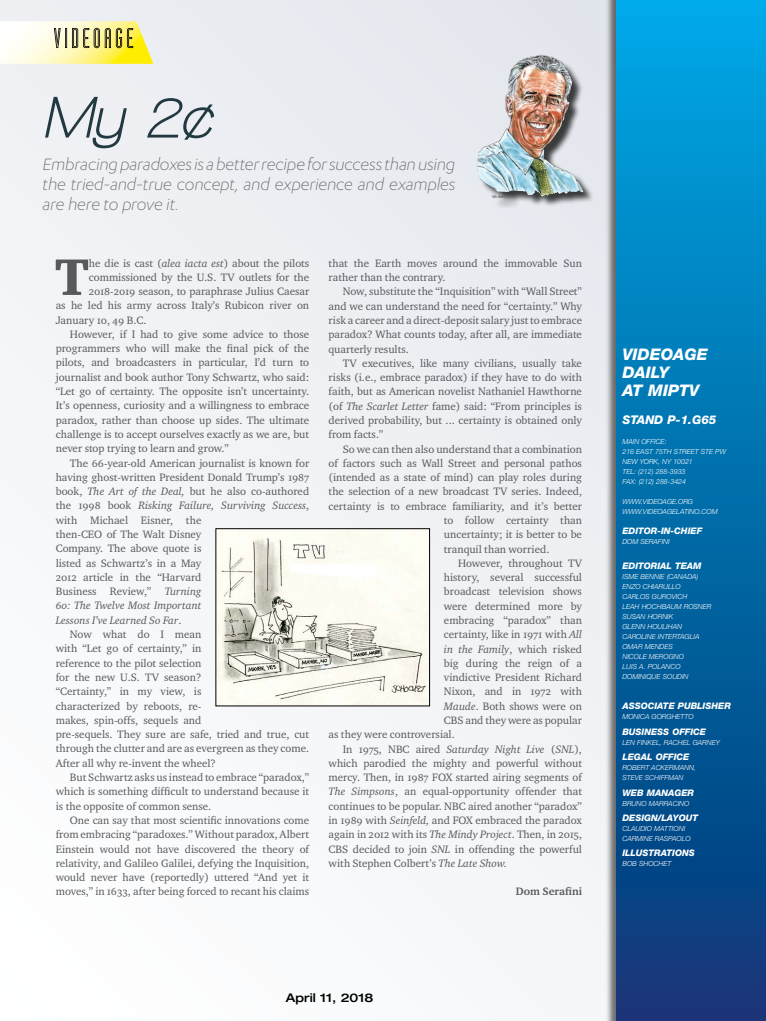
<style>
.page{position:relative;width:766px;height:1021px;background:#fff}
.page>*{position:absolute;margin:0;border:0;box-sizing:border-box;transform-origin:0 0}
.t1{font:italic 700 60px "Walkway";color:#223942}
.t2{font:52.7px "Charter ITC Blac OS";color:#58595b}
.t3{font:italic 300 19px/20px "Karbon";letter-spacing:-.01em;color:#58595b;text-align:justify}
.t4{font:italic 800 16px/18px "Helvetica Neue LT Std";color:#fff}
.t5{font:500 expanded 12px "Helvetica Neue LT Std";color:#000}
.t6{font:italic 800 12px "Helvetica Neue LT Std";color:#fff}
.t7{font:11px/14.3px "Charter ITC Regu OS";color:#58595b;text-align:justify}
.t8{font:11px/14.3px "Charter ITC Regu Ital OS";color:#58595b}
.t9{font:11px "Charter ITC Bold OS";color:#58595b}
.t10{font:italic 800 9px "Helvetica Neue LT Std";color:#fff}
.t11{font:italic 800 9px "Helvetica Neue LT Std";color:#fff}
.t12{font:italic 300 7px/10px "Helvetica Neue LT Std";color:#fff}
.t13{font:italic 300 7px "Helvetica Neue LT Std";color:#fff}
.s1{font-family:"Charter ITC Regu Ital OS"}
.s2{font-family:"Charter ITC Regu OS"}
.s3{font-style:inherit}
</style>
<div class="page">
<div style="left:0;top:0;width:762px;height:1020px;background:#f2f3f6"></div>
<div style="left:605px;top:0;width:160px;height:1020px;background:#000;opacity:.55"></div>
<svg style="left:616px;top:0;width:149px;height:1020px;background:#026dab"></svg>
<svg style="left:1px;top:21px;width:152px;height:43px"></svg>
<div style="left:479px;top:57px;width:115px;height:152px;background:#e4e8ed"></div>
<img style="left:474px;top:51px;width:114px;height:154px">
<img style="left:217px;top:530px;width:210px;height:174px">
<img style="left:0;top:0;width:1px;height:1020px">
<h1 class="t1" style="left:43px;top:85px;width:170px">My 2¢</h1>
<h3 class="t3" style="left:43px;top:154px;width:414px">Embracing paradoxes is a better recipe for success than using the tried-and-true concept, and experience and examples are here to prove it.</h3>
<h2 class="t2" style="left:55px;top:244px;width:35px">T</h2>
<p class="t7" style="left:89px;top:256px;width:222px">he die is cast (<span class="s1">alea iacta est</span>) about the pilots</p>
<p class="t7" style="left:89px;top:270px;width:222px">commissioned by the U.S. TV outlets for the</p>
<p class="t7" style="left:89px;top:284px;width:222px">2018-2019 season, to paraphrase Julius Caesar</p>
<p class="t7" style="left:56px;top:298px;width:255px">as he led his army across Italy’s Rubicon river on</p>
<p class="t7" style="left:56px;top:312px;width:92px">January 10, 49 B.C.</p>
<p class="t7" style="left:70px;top:326px;width:241px">However, if I had to give some advice to those</p>
<p class="t7" style="left:56px;top:341px;width:255px">programmers who will make the final pick of the</p>
<p class="t7" style="left:56px;top:355px;width:255px">pilots, and broadcasters in particular, I’d turn to</p>
<p class="t7" style="left:56px;top:369px;width:255px">journalist and book author Tony Schwartz, who said:</p>
<p class="t7" style="left:56px;top:384px;width:255px">“Let go of certainty. The opposite isn’t uncertainty.</p>
<p class="t7" style="left:56px;top:398px;width:255px">It’s openness, curiosity and a willingness to embrace</p>
<p class="t7" style="left:56px;top:412px;width:255px">paradox, rather than choose up sides. The ultimate</p>
<p class="t7" style="left:56px;top:427px;width:255px">challenge is to accept ourselves exactly as we are, but</p>
<p class="t7" style="left:56px;top:441px;width:175px">never stop trying to learn and grow.”</p>
<p class="t7" style="left:70px;top:455px;width:241px">The 66-year-old American journalist is known for</p>
<p class="t7" style="left:56px;top:469px;width:255px">having ghost-written President Donald Trump’s 1987</p>
<p class="t7" style="left:56px;top:484px;width:255px">book, <span class="s1">The Art of the Deal,</span> but he also co-authored</p>
<p class="t8" style="left:56px;top:498px;width:255px"><span class="s2">the 1998 book</span> Risking Failure, Surviving Success<span class="s2">,</span></p>
<p class="t7" style="left:56px;top:512px;width:147px">with Michael Eisner, the then-CEO of The Walt Disney Company. The above quote is listed as Schwartz’s in a May 2012 article in the “Harvard Business Review,” <span class="s1">Turning</span></p>
<p class="t8" style="left:56px;top:598px;width:147px">60: The Twelve Most Important<br>Lessons I’ve Learned So Far<span class="s2">.</span></p>
<p class="t7" style="left:56px;top:627px;width:255px;text-align:left;text-indent:14px">Now what do I mean<br>with “Let go of certainty,” in<br>reference to the pilot selection<br>for the new U.S. TV season?<br>“Certainty,” in my view, is<br>characterized by reboots, re-<br>makes, spin-offs, sequels and<br>pre-sequels. They sure are safe, tried and true, cut through the clutter and are as evergreen as they come.<br>After all why re-invent the wheel?</p>
<p class="t7" style="left:56px;top:769px;width:255px;text-indent:14px">But Schwartz asks us instead to embrace “paradox,” which is something difficult to understand because it is the opposite of common sense.</p>
<p class="t7" style="left:56px;top:812px;width:255px;text-indent:14px">One can say that most scientific innovations come from embracing “paradoxes.” Without paradox, Albert Einstein would not have discovered the theory of relativity, and Galileo Galilei, defying the Inquisition, would never have (reportedly) uttered “And yet it moves,” in 1633, after being forced to recant his claims</p>
<p class="t7" style="left:328px;top:256px;width:255px">that the Earth moves around the immovable Sun rather than the contrary.</p>
<p class="t7" style="left:328px;top:284px;width:255px;text-indent:14px">Now, substitute the “Inquisition” with “Wall Street” and we can understand the need for “certainty.” Why risk a career and a direct-deposit salary just to embrace paradox? What counts today, after all, are immediate quarterly results.</p>
<p class="t7" style="left:328px;top:355px;width:255px;text-indent:14px">TV executives, like many civilians, usually take risks (i.e., embrace paradox) if they have to do with faith, but as American novelist Nathaniel Hawthorne (of <span class="s1">The Scarlet Letter</span> fame) said: “From principles is derived probability, but ... certainty is obtained only from facts.”</p>
<p class="t7" style="left:342px;top:441px;width:241px">So we can then also understand that a combination</p>
<p class="t7" style="left:328px;top:455px;width:255px">of factors such as Wall Street and personal pathos</p>
<p class="t7" style="left:328px;top:470px;width:255px">(intended as a state of mind) can play roles during</p>
<p class="t7" style="left:328px;top:484px;width:255px">the selection of a new broadcast TV series. Indeed,</p>
<p class="t7" style="left:328px;top:498px;width:255px">certainty is to embrace familiarity, and it’s better</p>
<p class="t7" style="left:444px;top:513px;width:139px">to follow certainty than</p>
<p class="t7" style="left:444px;top:527px;width:139px">uncertainty; it is better to be</p>
<p class="t7" style="left:444px;top:541px;width:107px">tranquil than worried.</p>
<p class="t7" style="left:458px;top:555px;width:125px">However, throughout TV</p>
<p class="t7" style="left:444px;top:570px;width:139px">history, several successful</p>
<p class="t7" style="left:444px;top:584px;width:139px">broadcast television shows</p>
<p class="t7" style="left:444px;top:598px;width:139px">were determined more by</p>
<p class="t7" style="left:444px;top:612px;width:139px">embracing “paradox” than</p>
<p class="t7" style="left:444px;top:627px;width:139px">certainty, like in 1971 with <span class="s1">All</span></p>
<p class="t7" style="left:444px;top:641px;width:139px"><span class="s1">in the Family</span>, which risked</p>
<p class="t7" style="left:444px;top:655px;width:139px">big during the reign of a</p>
<p class="t7" style="left:444px;top:670px;width:139px">vindictive President Richard</p>
<p class="t7" style="left:444px;top:684px;width:139px">Nixon, and in 1972 with</p>
<p class="t7" style="left:444px;top:698px;width:139px"><span class="s1">Maude</span>. Both shows were on</p>
<p class="t7" style="left:444px;top:712px;width:139px">CBS and they were as popular</p>
<p class="t7" style="left:328px;top:727px;width:128px">as they were controversial.</p>
<p class="t8" style="left:342px;top:741px;width:241px"><span class="s2">In 1975, NBC aired</span> Saturday Night Live <span class="s2">(</span>SNL<span class="s2">),</span></p>
<p class="t7" style="left:328px;top:755px;width:255px">which parodied the mighty and powerful without mercy. Then, in 1987 FOX started airing segments of <span class="s1">The Simpsons</span>, an equal-opportunity offender that continues to be popular. NBC aired another “paradox” in 1989 with <span class="s1">Seinfeld,</span> and FOX embraced the paradox again in 2012 with its <span class="s1">The Mindy Project</span>. Then, in 2015, CBS decided to join <span class="s1">SNL</span> in offending the powerful with Stephen Colbert’s <span class="s1">The Late Show.</span></p>
<p class="t9" style="left:515px;top:884px;width:68px">Dom Serafini</p>
<p class="t5" style="left:286px;top:990px;width:89px">April 11, 2018</p>
<h3 class="t4" style="left:622px;top:345px;width:87px">VIDEOAGE<br>DAILY<br>AT MIPTV</h3>
<p class="t6" style="left:622px;top:412px;width:96px">STAND P-1.G65</p>
<p class="t12" style="left:622px;top:436px;width:105px">MAIN OFFICE:<br>216 EAST 75TH STREET STE PW<br>NEW YORK, NY 10021<br>TEL: (212) 288-3933<br>FAX: (212) 288-3424</p>
<p class="t12" style="left:622px;top:496px;width:97px">WWW.VIDEOAGE.ORG<br>WWW.VIDEOAGELATINO.COM</p>
<p class="t10" style="left:622px;top:525px;width:81px">EDITOR-IN-CHIEF</p>
<p class="t12" style="left:622px;top:536px;width:49px">DOM SERAFINI</p>
<p class="t10" style="left:622px;top:560px;width:81px">EDITORIAL TEAM</p>
<p class="t12" style="left:622px;top:571px;width:90px">ISME BENNIE (CANADA)<br>ENZO CHIARULLO<br>CARLOS GUROVICH<br>LEAH HOCHBAUM ROSNER<br>SUSAN HORNIK<br>GLENN HOULIHAN<br>CAROLINE INTERTAGLIA<br>OMAR MENDES<br>NICOLE MEROGNO<br>LUIS A. POLANCO</p>
<p class="t13" style="left:622px;top:672px;width:68px">DOMINIQUE SOUDIN</p>
<p class="t10" style="left:622px;top:700px;width:110px">ASSOCIATE PUBLISHER</p>
<p class="t12" style="left:622px;top:711px;width:73px">MONICA GORGHETTO</p>
<p class="t10" style="left:622px;top:726px;width:85px">BUSINESS OFFICE</p>
<p class="t12" style="left:622px;top:737px;width:99px">LEN FINKEL, RACHEL GARNEY</p>
<p class="t10" style="left:622px;top:751px;width:68px">LEGAL OFFICE</p>
<p class="t12" style="left:622px;top:762px;width:75px">ROBERT ACKERMANN,<br>STEVE SCHIFFMAN</p>
<p class="t11" style="left:622px;top:787px;width:73px"><span class="s3">WEB</span> MANAGER</p>
<p class="t12" style="left:622px;top:798px;width:68px">BRUNO MARRACINO</p>
<p class="t10" style="left:622px;top:812px;width:77px">DESIGN<span class="s3">/</span>LAYOUT</p>
<p class="t12" style="left:622px;top:823px;width:70px">CLAUDIO MATTIONI<br>CARMINE RASPAOLO</p>
<p class="t10" style="left:622px;top:847px;width:74px">ILLUSTRATIONS</p>
<p class="t12" style="left:622px;top:858px;width:50px">BOB SHOCHET</p>
</div>
